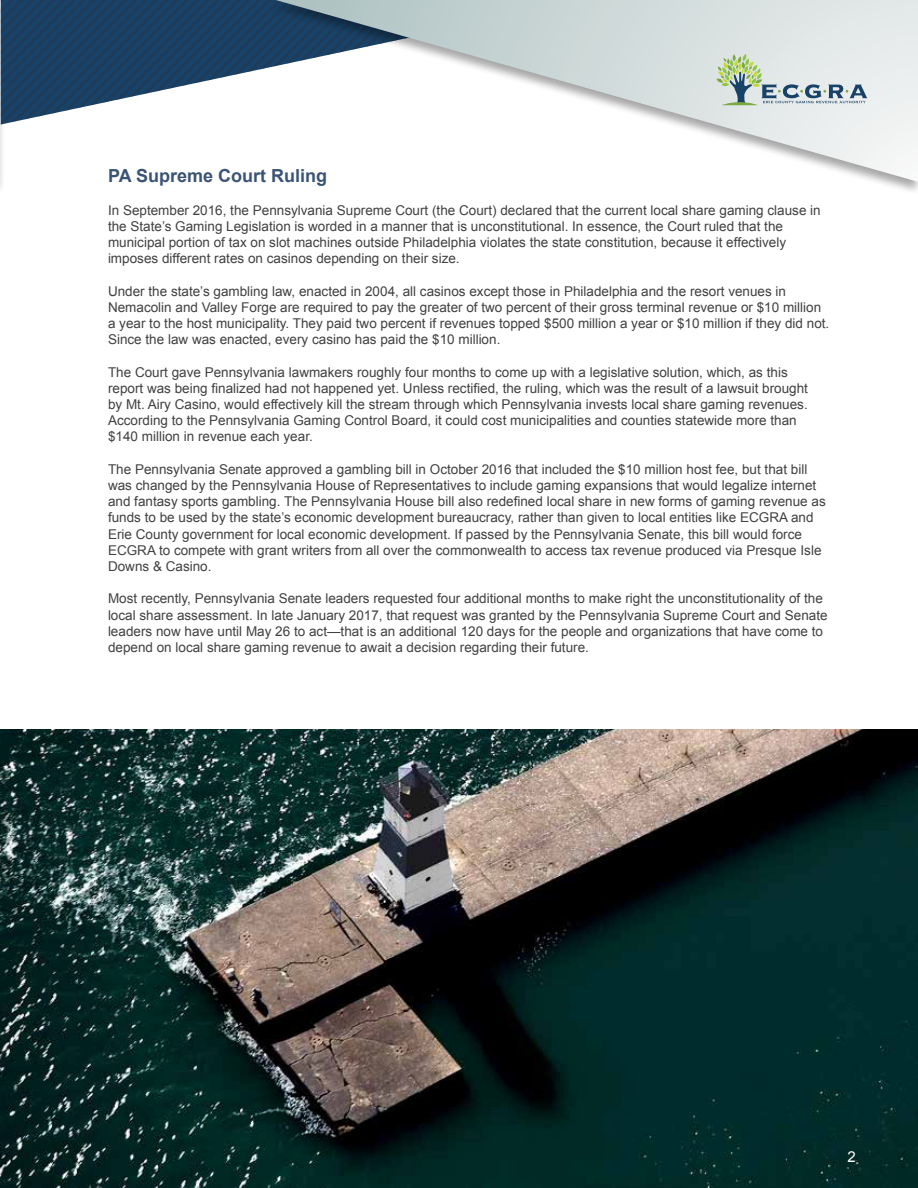
<style>
.page{position:relative;width:918px;height:1188px;background:#fff}
.page>*{position:absolute;margin:0;border:0;box-sizing:border-box;transform-origin:0 0}
.t1{font:700 18px "Arial";color:#3b5375}
.t2{font:15px "Arial";color:#fff}
.t3{font:13.5px/16.2px "Arial";color:#414042}
</style>
<div class="page">
<div style="left:0;top:0;width:6px;height:196px;background:#fafafa"></div>
<svg style="left:0;top:0;width:1px;height:182px"></svg>
<svg style="left:1px;top:0;width:266px;height:124px"></svg>
<div style="left:267px;top:0;width:651px;height:196px;background:#000;opacity:.35"></div>
<svg style="left:276px;top:0;width:642px;height:182px"></svg>
<svg style="left:717px;top:54px;width:150px;height:51px;background:#c3d0ca"></svg>
<img style="left:0;top:729px;width:918px;height:459px">
<h1 class="t1" style="left:108px;top:164px;width:221px">PA Supreme Court Ruling</h1>
<p class="t3" style="left:108px;top:202px;width:714px">In September 2016, the Pennsylvania Supreme Court (the Court) declared that the current local share gaming clause in the State’s Gaming Legislation is worded in a manner that is unconstitutional. In essence, the Court ruled that the municipal portion of tax on slot machines outside Philadelphia violates the state constitution, because it effectively imposes different rates on casinos depending on their size.</p>
<p class="t3" style="left:108px;top:283px;width:723px">Under the state’s gambling law, enacted in 2004, all casinos except those in Philadelphia and the resort venues in Nemacolin and Valley Forge are required to pay the greater of two percent of their gross terminal revenue or $10 million a year to the host municipality. They paid two percent if revenues topped $500 million a year or $10 million if they did not.<br>Since the law was enacted, every casino has paid the $10 million.</p>
<p class="t3" style="left:108px;top:364px;width:702px">The Court gave Pennsylvania lawmakers roughly four months to come up with a legislative solution, which, as this report was being finalized had not happened yet. Unless rectified, the ruling, which was the result of a lawsuit brought by Mt. Airy Casino, would effectively kill the stream through which Pennsylvania invests local share gaming revenues.<br>According to the Pennsylvania Gaming Control Board, it could cost municipalities and counties statewide more than $140 million in revenue each year.</p>
<p class="t3" style="left:108px;top:461px;width:719px">The Pennsylvania Senate approved a gambling bill in October 2016 that included the $10 million host fee, but that bill was changed by the Pennsylvania House of Representatives to include gaming expansions that would legalize internet and fantasy sports gambling. The Pennsylvania House bill also redefined local share in new forms of gaming revenue as funds to be used by the state’s economic development bureaucracy, rather than given to local entities like ECGRA and Erie County government for local economic development. If passed by the Pennsylvania Senate, this bill would force ECGRA to compete with grant writers from all over the commonwealth to access tax revenue produced via Presque Isle Downs &amp; Casino.</p>
<p class="t3" style="left:108px;top:591px;width:721px">Most recently, Pennsylvania Senate leaders requested four additional months to make right the unconstitutionality of the local share assessment. In late January 2017, that request was granted by the Pennsylvania Supreme Court and Senate leaders now have until May 26 to act—that is an additional 120 days for the people and organizations that have come to depend on local share gaming revenue to await a decision regarding their future.</p>
<p class="t2" style="left:847px;top:1146px;width:10px">2</p>
</div>
